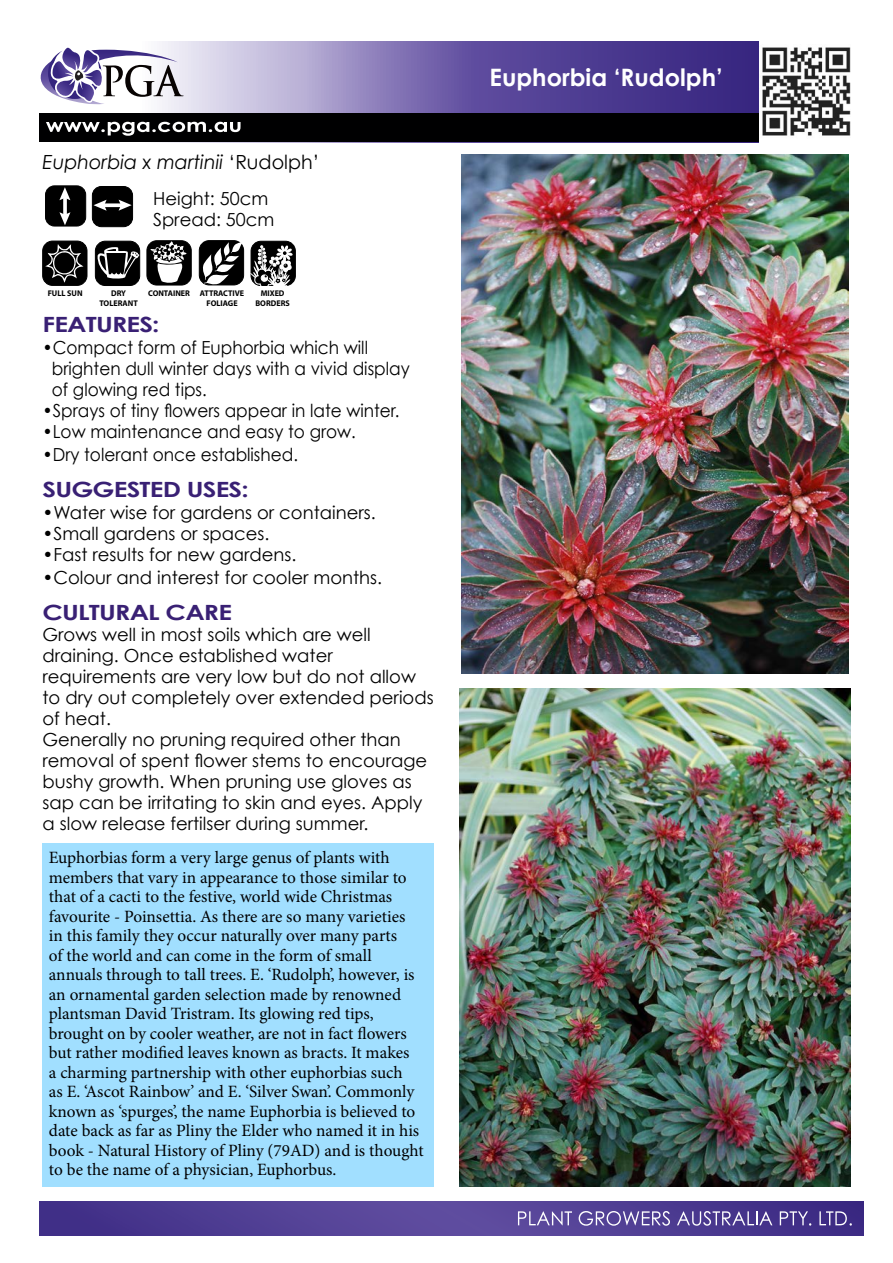
<style>
.page{position:relative;width:893px;height:1263px;background:#fff}
.page>*{position:absolute;margin:0;border:0;box-sizing:border-box;transform-origin:0 0}
.t1{font:700 24px "Century Gothic";color:#fff}
.t2{font:700 21px "Century Gothic";letter-spacing:-.03em;color:#392074;scale:1.25 1}
.t3{font:italic 19.5px "Century Gothic";color:#000}
.t4{font:18px/21px "Century Gothic";color:#000}
.t5{font:18px "Century Gothic";color:#000;scale:.94 1}
.t6{font:17.25px/19.5px "Minion Pro";letter-spacing:-.005em;color:#000}
.t7{font:700 8.25px/9.9px "Myriad";color:#000;text-align:center}
.s1{font-style:normal}
</style>
<div class="page">
<svg style="left:241px;top:41px;width:518px;height:72px;background:#6d5ea5"></svg>
<div style="left:40px;top:113px;width:719px;height:29px;background:#000001"></div>
<svg style="left:39px;top:1201px;width:824px;height:34px;background:#4f3d93"></svg>
<svg style="left:518px;top:1211px;width:54px;height:14px"></svg>
<svg style="left:579px;top:1211px;width:91px;height:15px"></svg>
<svg style="left:677px;top:1211px;width:95px;height:15px"></svg>
<svg style="left:780px;top:1211px;width:31px;height:14px"></svg>
<svg style="left:819px;top:1211px;width:33px;height:14px"></svg>
<div style="left:45px;top:185px;width:41px;height:41px;border:1px solid #000;border-radius:9px"></div>
<div style="left:92px;top:186px;width:41px;height:41px;border:1px solid #000;border-radius:9px"></div>
<svg style="left:39px;top:41px;width:202px;height:184px"></svg>
<div style="left:43px;top:843px;width:391px;height:343px;background:#a1dfff"></div>
<img style="left:461px;top:154px;width:388px;height:519px">
<div style="left:147px;top:241px;width:44px;height:44px;background:#000;border-radius:10px"></div>
<div style="left:146px;top:240px;width:46px;height:45px;border:1px solid #000;border-radius:10px"></div>
<div style="left:43px;top:241px;width:44px;height:44px;background:#000;border-radius:10px"></div>
<div style="left:42px;top:241px;width:45px;height:45px;border:1px solid #000;border-radius:10px"></div>
<svg style="left:45px;top:244px;width:38px;height:39px"></svg>
<svg style="left:150px;top:241px;width:37px;height:42px"></svg>
<div style="left:199px;top:241px;width:45px;height:44px;background:#000;border-radius:10px"></div>
<div style="left:199px;top:240px;width:45px;height:45px;border:1px solid #000;border-radius:10px"></div>
<div style="left:95px;top:241px;width:45px;height:44px;background:#000;border-radius:10px"></div>
<div style="left:95px;top:241px;width:45px;height:45px;border:1px solid #000;border-radius:10px"></div>
<svg style="left:97px;top:247px;width:42px;height:32px"></svg>
<svg style="left:202px;top:241px;width:42px;height:44px"></svg>
<div style="left:251px;top:241px;width:45px;height:45px;border:1px solid #000;border-radius:10px"></div>
<svg style="left:250px;top:242px;width:45px;height:44px"></svg>
<img style="left:762px;top:47px;width:88px;height:89px">
<img style="left:459px;top:688px;width:391px;height:498px">
<p class="t3" style="left:43px;top:150px;width:278px">Euphorbia x martinii <span class="s1">‘Rudolph’</span></p>
<p class="t4" style="left:153px;top:188px;width:117px">Height: 50cm</p>
<p class="t4" style="left:153px;top:209px;width:123px">Spread: 50cm</p>
<p class="t7" style="left:111px;top:288px;width:17px">DRY</p>
<p class="t7" style="left:148px;top:289px;width:43px">CONTAINER</p>
<p class="t7" style="left:99px;top:298px;width:40px">TOLERANT</p>
<p class="t7" style="left:200px;top:289px;width:46px">ATTRACTIVE<br>FOLIAGE</p>
<p class="t7" style="left:48px;top:289px;width:36px">FULL SUN</p>
<p class="t7" style="left:255px;top:289px;width:36px">MIXED<br>BORDERS</p>
<p class="t2" style="left:43px;top:311px;width:95px">FEATURES:</p>
<p class="t5" style="left:43px;top:336px;width:348px">•Compact form of Euphorbia which will</p>
<p class="t5" style="left:52px;top:357px;width:382px">brighten dull winter days with a vivid display</p>
<p class="t5" style="left:52px;top:378px;width:166px">of glowing red tips.</p>
<p class="t5" style="left:43px;top:399px;width:381px">•Sprays of tiny flowers appear in late winter.</p>
<p class="t5" style="left:43px;top:421px;width:335px">•Low maintenance and easy to grow.</p>
<p class="t5" style="left:43px;top:443px;width:273px">•Dry tolerant once established.</p>
<p class="t2" style="left:43px;top:476px;width:167px">SUGGESTED USES:</p>
<p class="t4" style="left:43px;top:502px;width:335px">•Water wise for gardens or containers.</p>
<p class="t4" style="left:43px;top:523px;width:228px">•Small gardens or spaces.</p>
<p class="t4" style="left:43px;top:544px;width:255px">•Fast results for new gardens.</p>
<p class="t4" style="left:43px;top:566px;width:341px">•Colour and interest for cooler months.</p>
<p class="t2" style="left:43px;top:599px;width:153px">CULTURAL CARE</p>
<p class="t4" style="left:43px;top:623px;width:393px">Grows well in most soils which are well draining. Once established water requirements are very low but do not allow to dry out completely over extended periods of heat.</p>
<p class="t4" style="left:43px;top:728px;width:386px">Generally no pruning required other than removal of spent flower stems to encourage bushy growth. When pruning use gloves as sap can be irritating to skin and eyes. Apply a slow release fertilser during summer.</p>
<p class="t6" style="left:49px;top:848px;width:376px">Euphorbias form a very large genus of plants with members that vary in appearance to those similar to that of a cacti to the festive, world wide Christmas favourite - Poinsettia. As there are so many varieties<br>in this family they occur naturally over many parts<br>of the world and can come in the form of small annuals through to tall trees. E. ‘Rudolph’, however, is an ornamental garden selection made by renowned plantsman David Tristram. Its glowing red tips, brought on by cooler weather, are not in fact flowers but rather modified leaves known as bracts. It makes<br>a charming partnership with other euphorbias such<br>as E. ‘Ascot Rainbow’ and E. ‘Silver Swan’. Commonly known as ‘spurges’, the name Euphorbia is believed to date back as far as Pliny the Elder who named it in his book - Natural History of Pliny (79AD) and is thought to be the name of a physician, Euphorbus.</p>
<p class="t1" style="left:490px;top:62px;width:235px">Euphorbia ‘Rudolph’</p>
</div>
